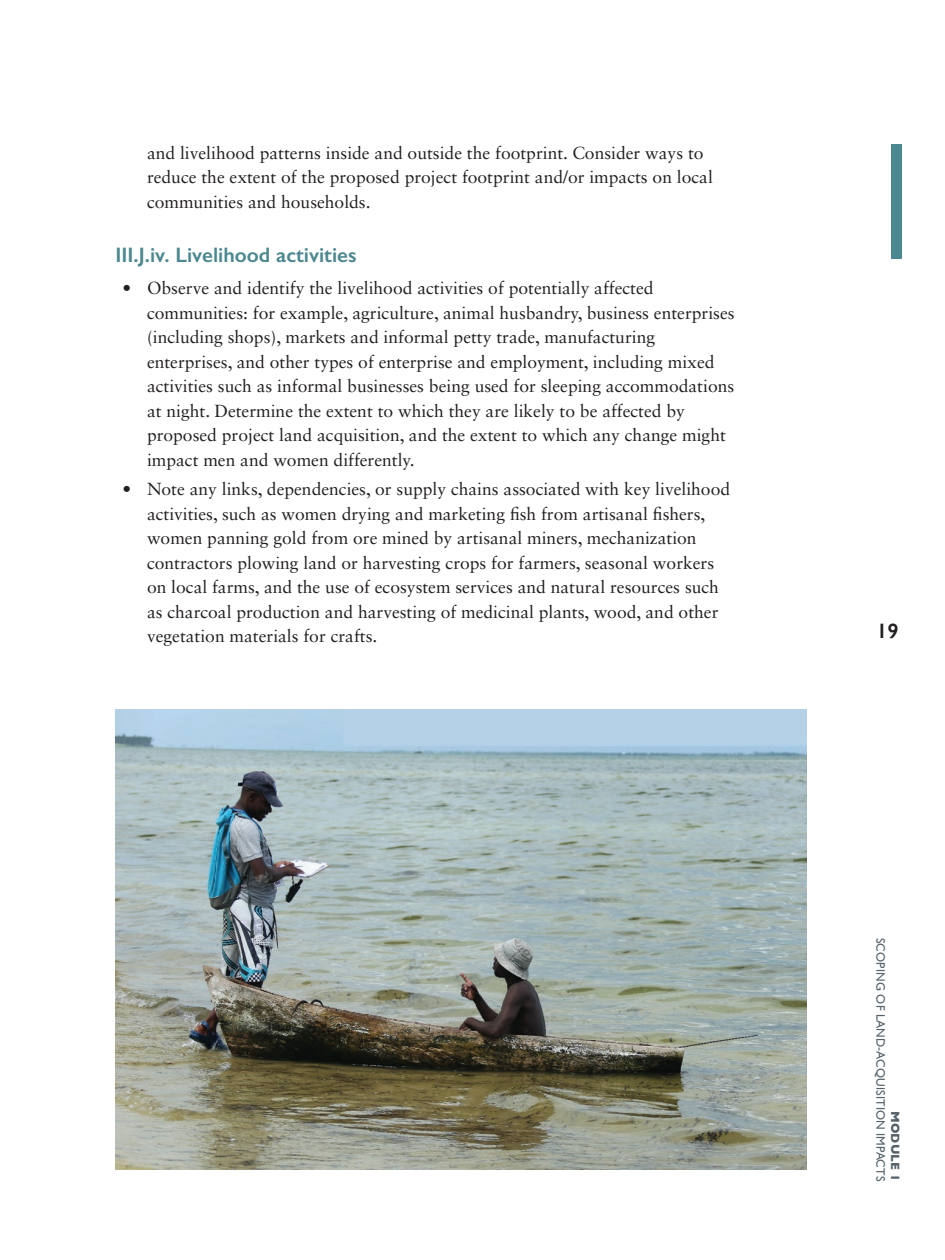
<style>
.page{position:relative;width:945px;height:1260px;background:#fff}
.page>*{position:absolute;margin:0;border:0;box-sizing:border-box;transform-origin:0 0}
.t1{font:600 21px "Gill Sans";color:#4a878f}
.t2{font:600 21px "Gill Sans";color:#231f20}
.t3{font:17.5px/24.5px "Sabon LT Std";color:#231f20}
.t4{font:12.25px "Gill Sans";letter-spacing:.01em;color:#566169}
.t5{font:700 12.25px "Gill Sans";letter-spacing:.01em;color:#566169}
</style>
<div class="page">
<div style="left:891px;top:145px;width:11px;height:114px;background:#4a878f"></div>
<img style="left:116px;top:709px;width:690px;height:461px">
<p class="t3" style="left:147px;top:140px;width:567px">and livelihood patterns inside and outside the footprint. Consider ways to reduce the extent of the proposed project footprint and/or impacts on local communities and households.</p>
<p class="t1" style="left:116px;top:242px;width:243px">III.J.iv. Livelihood activities</p>
<p class="t3" style="left:147px;top:276px;width:589px;text-indent:-24px">• Observe and identify the livelihood activities of potentially affected communities: for example, agriculture, animal husbandry, business enterprises (including shops), markets and informal petty trade, manufacturing enterprises, and other types of enterprise and employment, including mixed activities such as informal businesses being used for sleeping accommodations at night. Determine the extent to which they are likely to be affected by proposed project land acquisition, and the extent to which any change might impact men and women differently.</p>
<p class="t3" style="left:147px;top:477px;width:585px;text-indent:-24px">• Note any links, dependencies, or supply chains associated with key livelihood activities, such as women drying and marketing fish from artisanal fishers, women panning gold from ore mined by artisanal miners, mechanization contractors plowing land or harvesting crops for farmers, seasonal workers on local farms, and the use of ecosystem services and natural resources such as charcoal production and harvesting of medicinal plants, wood, and other vegetation materials for crafts.</p>
<p class="t2" style="left:876px;top:618px;width:24px">19</p>
<p class="t4" style="left:888px;top:938px;width:244px;rotate:90deg">Scoping of Land-Acquisition Impacts</p>
<p class="t5" style="left:905px;top:1111px;width:72px;rotate:90deg">MODULE 1</p>
</div>
